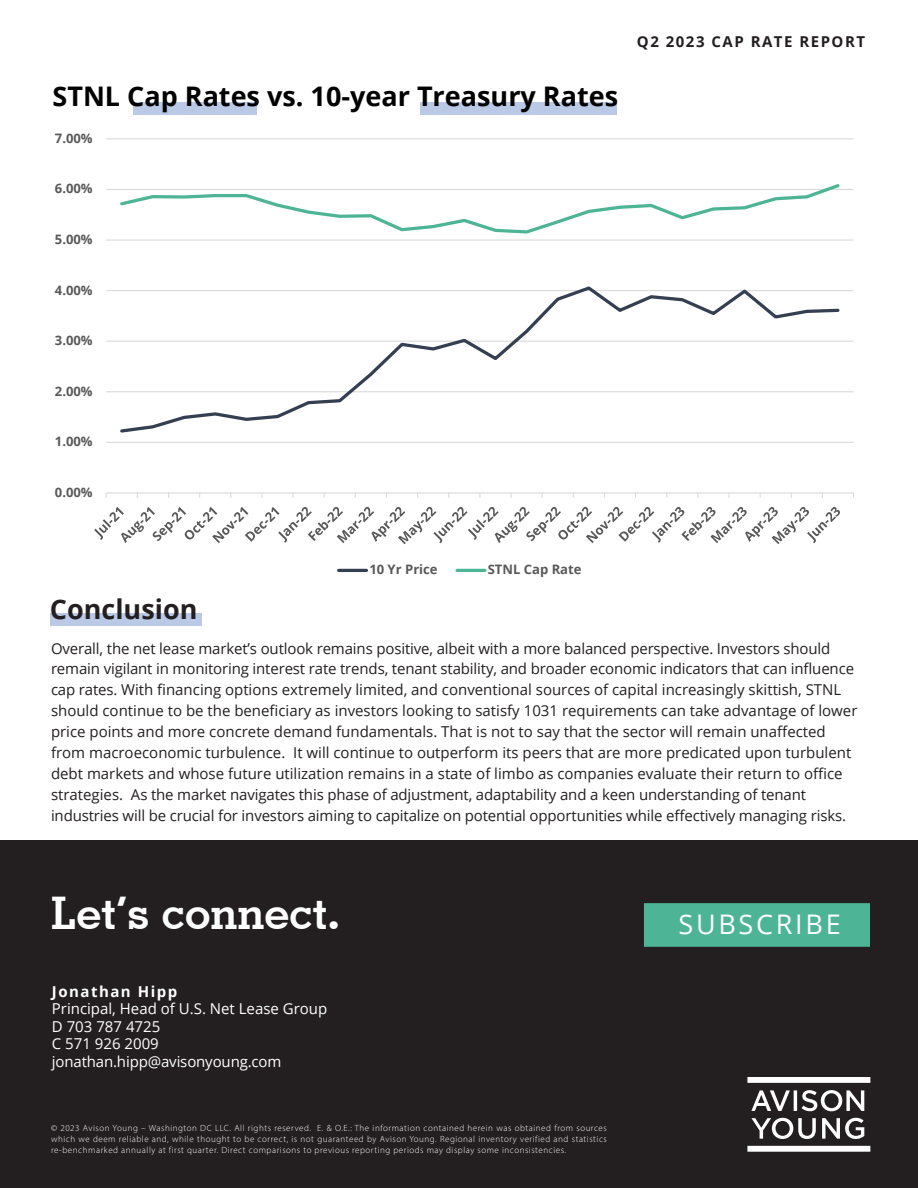
<style>
.page{position:relative;width:918px;height:1188px;background:#fff}
.page>*{position:absolute;margin:0;border:0;box-sizing:border-box;transform-origin:0 0}
.t1{font:700 45px "Geometric Slab 703 BT";color:#fff}
.t2{font:700 27px "Open Sans";color:#000}
.t3{font:700 27px "Open Sans";color:#231f20}
.t4{font:27px "Open Sans";letter-spacing:.1em;color:#fff}
.Paragraph_Style_AY{font:15px/21px "Open Sans";color:#231f20}
.t5{font:15px/17.5px "Open Sans";color:#fff}
.t6{font:700 15px "Open Sans";letter-spacing:.1em;color:#231f20}
.t7{font:700 15px "Open Sans";letter-spacing:.1em;color:#fff}
.t8{font:700 13.05px "Open Sans";color:#595959}
.t9{font:300 9px/10.8px "Myriad Pro";letter-spacing:.06em;color:#fff;text-align:justify}
</style>
<div class="page">
<div style="left:0;top:841px;width:918px;height:347px;background:#231f20"></div>
<svg style="left:747px;top:1077px;width:123px;height:6px"></svg>
<svg style="left:747px;top:1146px;width:123px;height:6px"></svg>
<svg style="left:751px;top:1090px;width:113px;height:21px"></svg>
<svg style="left:751px;top:1118px;width:65px;height:21px"></svg>
<svg style="left:822px;top:1118px;width:42px;height:21px"></svg>
<div style="left:50px;top:613px;width:151px;height:13px;background:#b9c9e6"></div>
<div style="left:420px;top:102px;width:197px;height:13px;background:#b9c9e6"></div>
<div style="left:133px;top:102px;width:124px;height:13px;background:#b9c9e6"></div>
<div style="left:644px;top:903px;width:226px;height:44px;background:#4db595;border:4px solid #4db595"></div>
<hr style="left:106px;top:442px;width:748px;height:1px;background:#d9d9d9">
<hr style="left:106px;top:391px;width:748px;height:1px;background:#d9d9d9">
<hr style="left:106px;top:341px;width:748px;height:1px;background:#d9d9d9">
<hr style="left:106px;top:290px;width:748px;height:1px;background:#d9d9d9">
<hr style="left:106px;top:239px;width:748px;height:2px;background:#d9d9d9">
<hr style="left:106px;top:189px;width:748px;height:1px;background:#d9d9d9">
<hr style="left:106px;top:138px;width:748px;height:1px;background:#d9d9d9">
<hr style="left:106px;top:492px;width:748px;height:2px;background:#d9d9d9">
<svg style="left:118px;top:286px;width:723px;height:147px"></svg>
<svg style="left:120px;top:184px;width:720px;height:50px"></svg>
<svg style="left:94px;top:507px;width:746px;height:37px"></svg>
<hr style="left:339px;top:569px;width:27px;height:3px;background:#353f52">
<hr style="left:457px;top:569px;width:28px;height:3px;background:#4db595">
<p class="t2" style="left:52px;top:77px;width:567px">STNL Cap Rates vs. 10-year Treasury Rates</p>
<p class="t8" style="left:55px;top:129px;width:39px">7.00%</p>
<p class="t8" style="left:55px;top:179px;width:39px">6.00%</p>
<p class="t8" style="left:55px;top:230px;width:39px">5.00%</p>
<p class="t8" style="left:55px;top:281px;width:39px">4.00%</p>
<p class="t8" style="left:55px;top:331px;width:39px">3.00%</p>
<p class="t8" style="left:55px;top:382px;width:39px">2.00%</p>
<p class="t8" style="left:55px;top:432px;width:39px">1.00%</p>
<p class="t8" style="left:55px;top:483px;width:39px">0.00%</p>
<p class="t6" style="left:637px;top:31px;width:230px">Q2 2023 CAP RATE REPORT</p>
<p class="t3" style="left:50px;top:590px;width:149px">Conclusion</p>
<p class="t8" style="left:369px;top:560px;width:70px">10 Yr Price</p>
<p class="t8" style="left:488px;top:560px;width:95px">STNL Cap Rate</p>
<p class="Paragraph_Style_AY" style="left:51px;top:638px;width:805px;line-height:19.5px">Overall, the net lease market’s outlook remains positive, albeit with a more balanced perspective. Investors should remain vigilant in monitoring interest rate trends, tenant stability, and broader economic indicators that can influence</p>
<p class="Paragraph_Style_AY" style="left:51px;top:678px;width:808px">cap rates. With financing options extremely limited, and conventional sources of capital increasingly skittish, STNL should continue to be the beneficiary as investors looking to satisfy 1031 requirements can take advantage of lower price points and more concrete demand fundamentals. That is not to say that the sector will remain unaffected from macroeconomic turbulence. It will continue to outperform its peers that are more predicated upon turbulent debt markets and whose future utilization remains in a state of limbo as companies evaluate their return to office strategies. As the market navigates this phase of adjustment, adaptability and a keen understanding of tenant industries will be crucial for investors aiming to capitalize on potential opportunities while effectively managing risks.</p>
<h1 class="t1" style="left:51px;top:886px;width:290px">Let’s connect.</h1>
<p class="t7" style="left:52px;top:980px;width:127px">Jonathan Hipp</p>
<p class="t5" style="left:52px;top:999px;width:277px">Principal, Head of U.S. Net Lease Group<br>D 703 787 4725<br>C 571 926 2009 jonathan.hipp@avisonyoung.com</p>
<p class="t9" style="left:51px;top:1123px;width:557px">© 2023 Avison Young – Washington DC LLC. All rights reserved. E. &amp; O.E.: The information contained herein was obtained from sources which we deem reliable and, while thought to be correct, is not guaranteed by Avison Young. Regional inventory verified and statistics re-benchmarked annually at first quarter. Direct comparisons to previous reporting periods may display some inconsistencies.</p>
<p class="t4" style="left:679px;top:906px;width:164px">SUBSCRIBE</p>
</div>
